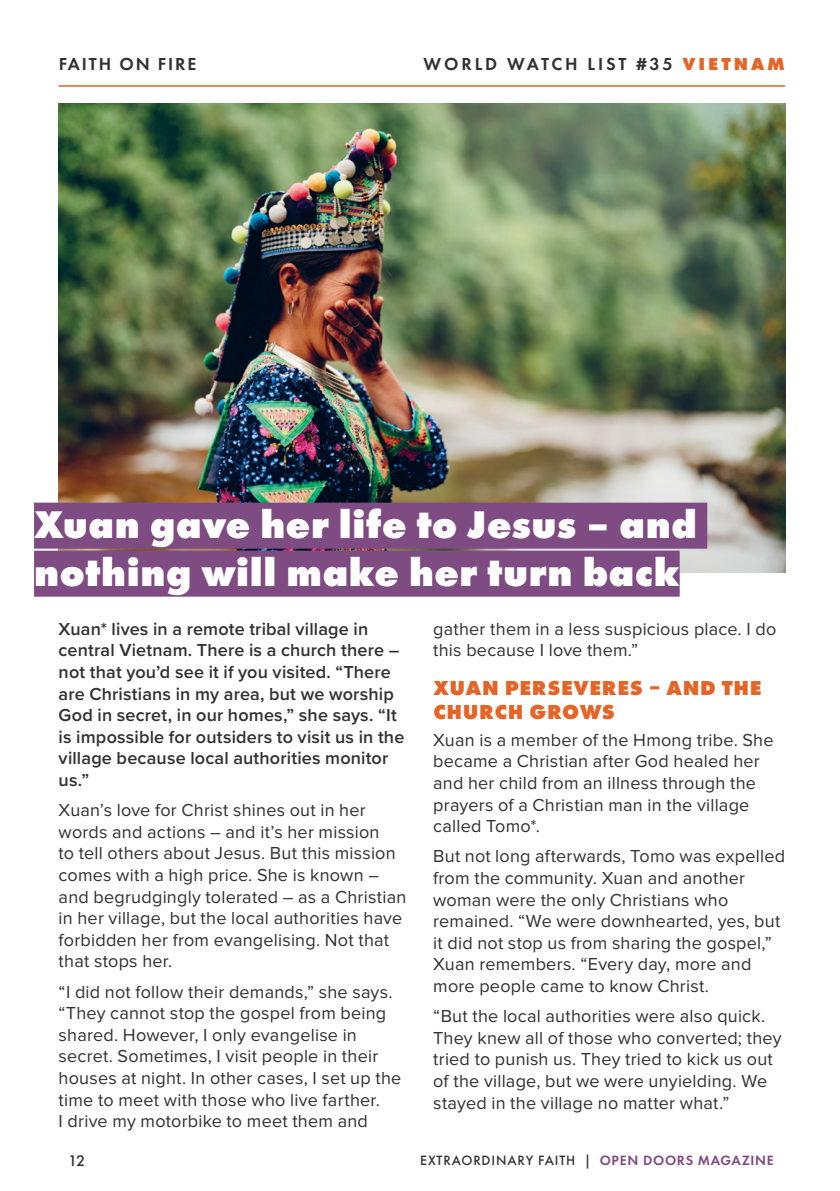
<style>
.page{position:relative;width:840px;height:1191px;background:#fff}
.page>*{position:absolute;margin:0;border:0;box-sizing:border-box;transform-origin:0 0}
.Large_title{font:800 40px/48px "Futura PT";letter-spacing:.015em;color:#fff}
.Subtitle{font:800 21px/24px "Futura PT";letter-spacing:.03em;color:#e36528}
.Body_text{font:18px/21.6px "Proxima Nova";letter-spacing:.01em;color:#323031}
.Body_text-2{font:600 18px/21.6px "Proxima Nova";letter-spacing:.01em;color:#323031}
.Your_impact{font:600 18px "Futura PT";letter-spacing:.16em;color:#323031}
.Your_impact-2{font:600 18px "Futura PT";letter-spacing:.11em;color:#323031}
.t1{font:500 16px "Futura PT";color:#323031}
.t2{font:500 14px "Futura PT";letter-spacing:.06em;color:#323031}
.s1{font-weight:800;color:#e36528}
.s2{font-weight:600;color:#7e4b82}
</style>
<div class="page">
<img style="left:59px;top:104px;width:725px;height:469px">
<hr style="left:59px;top:85px;width:725px;height:2px;background:#e36528">
<div style="left:34px;top:502px;width:672px;height:46px;background:#7e4b82"></div>
<div style="left:34px;top:550px;width:645px;height:46px;background:#7e4b82"></div>
<p class="Your_impact-2" style="left:59px;top:53px;width:139px">FAITH ON FIRE</p>
<p class="Your_impact" style="left:423px;top:53px;width:363px">WORLD WATCH LIST #35 <span class="s1">VIETNAM</span></p>
<p class="Large_title" style="left:34px;top:499px;width:664px">Xuan gave her life to Jesus – and nothing will make her turn back</p>
<p class="Body_text-2" style="left:59px;top:617px;width:347px">Xuan* lives in a remote tribal village in central Vietnam. There is a church there – not that you’d see it if you visited. “There are Christians in my area, but we worship God in secret, in our homes,” she says. “It is impossible for outsiders to visit us in the village because local authorities monitor us.”</p>
<p class="Body_text" style="left:59px;top:800px;width:349px">Xuan’s love for Christ shines out in her words and actions – and it’s her mission<br>to tell others about Jesus. But this mission comes with a high price. She is known – and begrudgingly tolerated – as a Christian in her village, but the local authorities have forbidden her from evangelising. Not that that stops her.</p>
<p class="Body_text" style="left:59px;top:981px;width:344px">“I did not follow their demands,” she says. “They cannot stop the gospel from being shared. However, I only evangelise in secret. Sometimes, I visit people in their houses at night. In other cases, I set up the time to meet with those who live farther.<br>I drive my motorbike to meet them and</p>
<p class="Body_text" style="left:433px;top:619px;width:344px">gather them in a less suspicious place. I do this because I love them.”</p>
<p class="Subtitle" style="left:433px;top:675px;width:329px">XUAN PERSEVERES – AND THE<br>CHURCH GROWS</p>
<p class="Body_text" style="left:433px;top:730px;width:341px">Xuan is a member of the Hmong tribe. She became a Christian after God healed her and her child from an illness through the prayers of a Christian man in the village called Tomo*.</p>
<p class="Body_text" style="left:433px;top:846px;width:353px">But not long afterwards, Tomo was expelled from the community. Xuan and another woman were the only Christians who remained. “We were downhearted, yes, but it did not stop us from sharing the gospel,” Xuan remembers. “Every day, more and more people came to know Christ.</p>
<p class="Body_text" style="left:433px;top:1006px;width:349px">“But the local authorities were also quick.<br>They knew all of those who converted; they tried to punish us. They tried to kick us out of the village, but we were unyielding. We stayed in the village no matter what.”</p>
<p class="t1" style="left:68px;top:1151px;width:18px">12</p>
<p class="t2" style="left:420px;top:1152px;width:355px">EXTRAORDINARY FAITH | <span class="s2">OPEN DOORS MAGAZINE</span></p>
</div>
